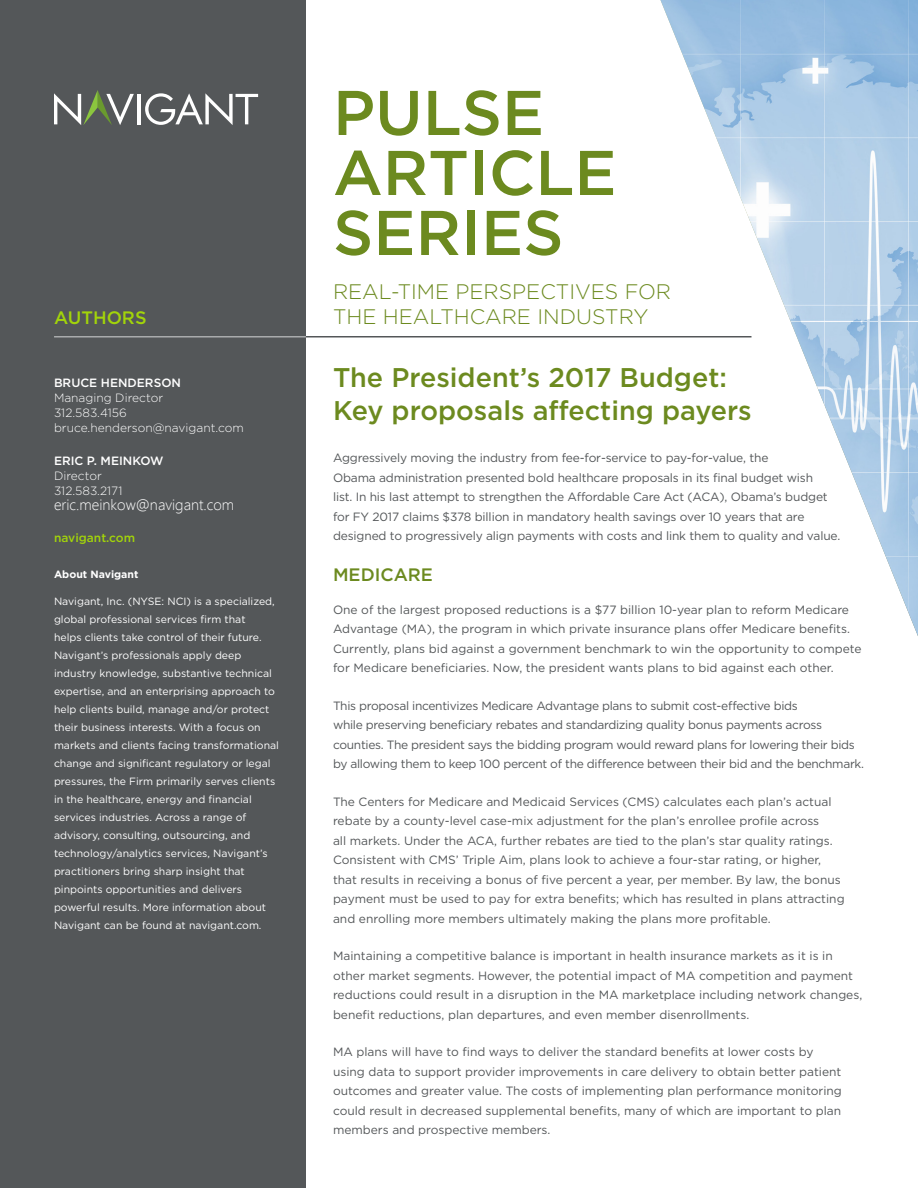
<style>
.page{position:relative;width:918px;height:1188px;background:#fff}
.page>*{position:absolute;margin:0;border:0;box-sizing:border-box;transform-origin:0 0}
.Newsletter_Title{font:500 63px/60px "Gotham";color:#6c8a1f}
.BOD_-_Article_Title{font:500 27px/33px "Gotham";color:#6c8a1f}
.Newsletter_Title-2{font:300 21px/25.2px "Gotham";color:#6c8a1f}
.BOD_-_Copy_Headers{font:500 18px "Gotham";color:#6c8a1f}
.t1{font:500 18px "Gotham";color:#a2d40a}
.COVER_TEXT_-_Contact{font:300 15px "Segoe UI";color:#fff}
.BOD_-_Copy_P1_Gray{font:12px/19.5px "Gotham";color:#545759}
.BOD_-_Copy_P1_Gray-2{font:12px/19.5px "Gotham";letter-spacing:-.025em;color:#545759}
.COVER_TEXT_-_Contact-2{font:300 12px "Gotham";color:#fff}
.COVER_TEXT_-_Contact-3{font:500 12px "Gotham";color:#fff}
.COVER_TEXT_-_url{font:500 12px "Gotham";color:#a2d40a}
.COVER_TEXT_-_SB_Body{font:10.5px/18px "Gotham";color:#fff}
.COVER_TEXT_-_SB_Head{font:700 10.5px "Gotham";color:#fff}
</style>
<div class="page">
<div style="left:0;top:0;width:306px;height:1188px;background:#545759"></div>
<hr style="left:137px;top:94px;width:4px;height:30px;background:#fff">
<svg style="left:145px;top:93px;width:113px;height:32px"></svg>
<svg style="left:54px;top:90px;width:80px;height:35px"></svg>
<img style="left:660px;top:0;width:258px;height:636px">
<hr style="left:306px;top:336px;width:445px;height:2px;background:#545759">
<hr style="left:54px;top:336px;width:252px;height:2px;background:#aaacad">
<h3 class="t1" style="left:54px;top:306px;width:94px">AUTHORS</h3>
<p class="COVER_TEXT_-_Contact-3" style="left:54px;top:375px;width:129px">BRUCE HENDERSON</p>
<p class="COVER_TEXT_-_Contact-2" style="left:54px;top:390px;width:111px">Managing Director</p>
<p class="COVER_TEXT_-_Contact-2" style="left:54px;top:405px;width:74px">312.583.4156</p>
<p class="COVER_TEXT_-_Contact-2" style="left:54px;top:420px;width:191px">bruce.henderson@navigant.com</p>
<p class="COVER_TEXT_-_Contact-3" style="left:54px;top:453px;width:111px">ERIC P. MEINKOW</p>
<p class="COVER_TEXT_-_Contact-2" style="left:54px;top:468px;width:49px">Director</p>
<p class="COVER_TEXT_-_Contact-2" style="left:54px;top:483px;width:70px">312.583.2171</p>
<p class="COVER_TEXT_-_Contact" style="left:54px;top:494px;width:182px">eric.meinkow@navigant.com</p>
<p class="COVER_TEXT_-_url" style="left:54px;top:530px;width:83px">navigant.com</p>
<p class="COVER_TEXT_-_SB_Head" style="left:54px;top:568px;width:86px">About Navigant</p>
<p class="COVER_TEXT_-_SB_Body" style="left:54px;top:592px;width:227px">Navigant, Inc. (NYSE: NCI) is a specialized, global professional services firm that<br>helps clients take control of their future.<br>Navigant’s professionals apply deep industry knowledge, substantive technical expertise, and an enterprising approach to help clients build, manage and/or protect their business interests. With a focus on markets and clients facing transformational change and significant regulatory or legal pressures, the Firm primarily serves clients in the healthcare, energy and financial services industries. Across a range of advisory, consulting, outsourcing, and technology/analytics services, Navigant’s practitioners bring sharp insight that pinpoints opportunities and delivers powerful results. More information about Navigant can be found at navigant.com.</p>
<p class="Newsletter_Title" style="left:333px;top:82px;width:285px">PULSE<br>ARTICLE<br>SERIES</p>
<p class="Newsletter_Title-2" style="left:333px;top:278px;width:340px">REAL-TIME PERSPECTIVES FOR<br>THE HEALTHCARE INDUSTRY</p>
<p class="BOD_-_Article_Title" style="left:333px;top:361px;width:420px">The President’s 2017 Budget:<br>Key proposals affecting payers</p>
<p class="BOD_-_Copy_P1_Gray" style="left:333px;top:448px;width:509px">Aggressively moving the industry from fee-for-service to pay-for-value, the<br>Obama administration presented bold healthcare proposals in its final budget wish<br>list. In his last attempt to strengthen the Affordable Care Act (ACA), Obama’s budget for FY 2017 claims $378 billion in mandatory health savings over 10 years that are designed to progressively align payments with costs and link them to quality and value.</p>
<p class="BOD_-_Copy_Headers" style="left:333px;top:562px;width:102px">MEDICARE</p>
<p class="BOD_-_Copy_P1_Gray" style="left:333px;top:599px;width:530px">One of the largest proposed reductions is a $77 billion 10-year plan to reform Medicare Advantage (MA), the program in which private insurance plans offer Medicare benefits.<br>Currently, plans bid against a government benchmark to win the opportunity to compete for Medicare beneficiaries. Now, the president wants plans to bid against each other.</p>
<p class="BOD_-_Copy_P1_Gray-2" style="left:333px;top:695px;width:533px">This proposal incentivizes Medicare Advantage plans to submit cost-effective bids<br>while preserving beneficiary rebates and standardizing quality bonus payments across counties. The president says the bidding program would reward plans for lowering their bids by allowing them to keep 100 percent of the difference between their bid and the benchmark.</p>
<p class="BOD_-_Copy_P1_Gray" style="left:333px;top:791px;width:513px">The Centers for Medicare and Medicaid Services (CMS) calculates each plan’s actual rebate by a county-level case-mix adjustment for the plan’s enrollee profile across<br>all markets. Under the ACA, further rebates are tied to the plan’s star quality ratings.<br>Consistent with CMS’ Triple Aim, plans look to achieve a four-star rating, or higher, that results in receiving a bonus of five percent a year, per member. By law, the bonus payment must be used to pay for extra benefits; which has resulted in plans attracting and enrolling more members ultimately making the plans more profitable.</p>
<p class="BOD_-_Copy_P1_Gray" style="left:333px;top:946px;width:531px">Maintaining a competitive balance is important in health insurance markets as it is in other market segments. However, the potential impact of MA competition and payment reductions could result in a disruption in the MA marketplace including network changes, benefit reductions, plan departures, and even member disenrollments.</p>
<p class="BOD_-_Copy_P1_Gray" style="left:333px;top:1042px;width:510px">MA plans will have to find ways to deliver the standard benefits at lower costs by using data to support provider improvements in care delivery to obtain better patient outcomes and greater value. The costs of implementing plan performance monitoring could result in decreased supplemental benefits, many of which are important to plan members and prospective members.</p>
</div>
